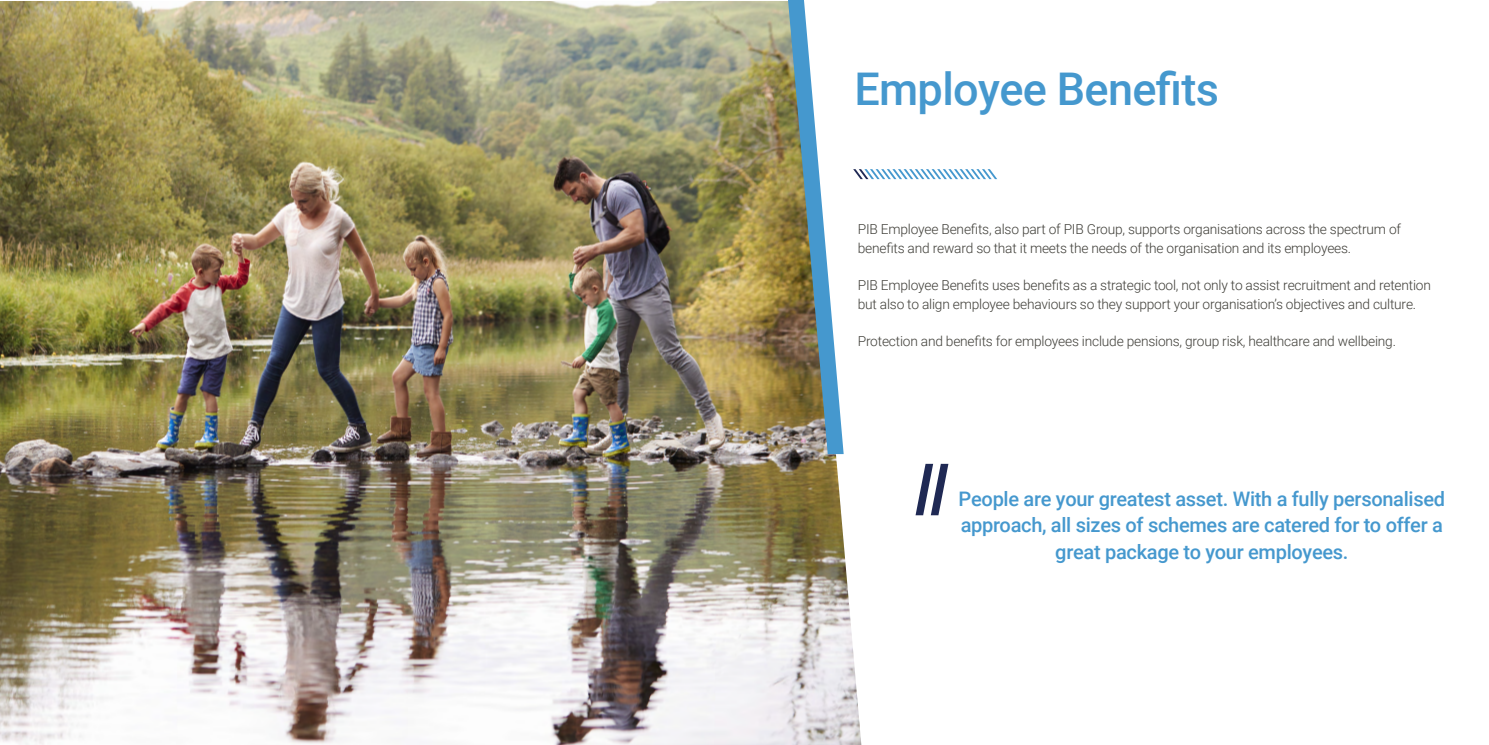
<style>
.page{position:relative;width:1489px;height:745px;background:#fff}
.page>*{position:absolute;margin:0;border:0;box-sizing:border-box;transform-origin:0 0}
.t1{font:500 45px "Roboto";letter-spacing:-.015em;color:#4598ce}
.t2{font:500 20px/26.2px "Roboto";letter-spacing:-.015em;color:#4598ce;text-align:center}
.t3{font:300 13.75px/18.8px "Roboto";letter-spacing:-.015em;color:#3f3e38}
</style>
<div class="page">
<img style="left:0;top:1px;width:861px;height:743px">
<svg style="left:788px;top:0;width:55px;height:454px"></svg>
<svg style="left:853px;top:169px;width:144px;height:10px"></svg>
<svg style="left:915px;top:463px;width:33px;height:52px"></svg>
<h1 class="t1" style="left:854px;top:57px;width:366px">Employee Benefits</h1>
<p class="t3" style="left:857px;top:219px;width:544px">PIB Employee Benefits, also part of PIB Group, supports organisations across the spectrum of benefits and reward so that it meets the needs of the organisation and its employees.</p>
<p class="t3" style="left:857px;top:275px;width:574px">PIB Employee Benefits uses benefits as a strategic tool, not only to assist recruitment and retention but also to align employee behaviours so they support your organisation’s objectives and culture.</p>
<p class="t3" style="left:857px;top:331px;width:539px">Protection and benefits for employees include pensions, group risk, healthcare and wellbeing.</p>
<h2 class="t2" style="left:958px;top:485px;width:488px">People are your greatest asset. With a fully personalised approach, all sizes of schemes are catered for to offer a great package to your employees.</h2>
</div>
